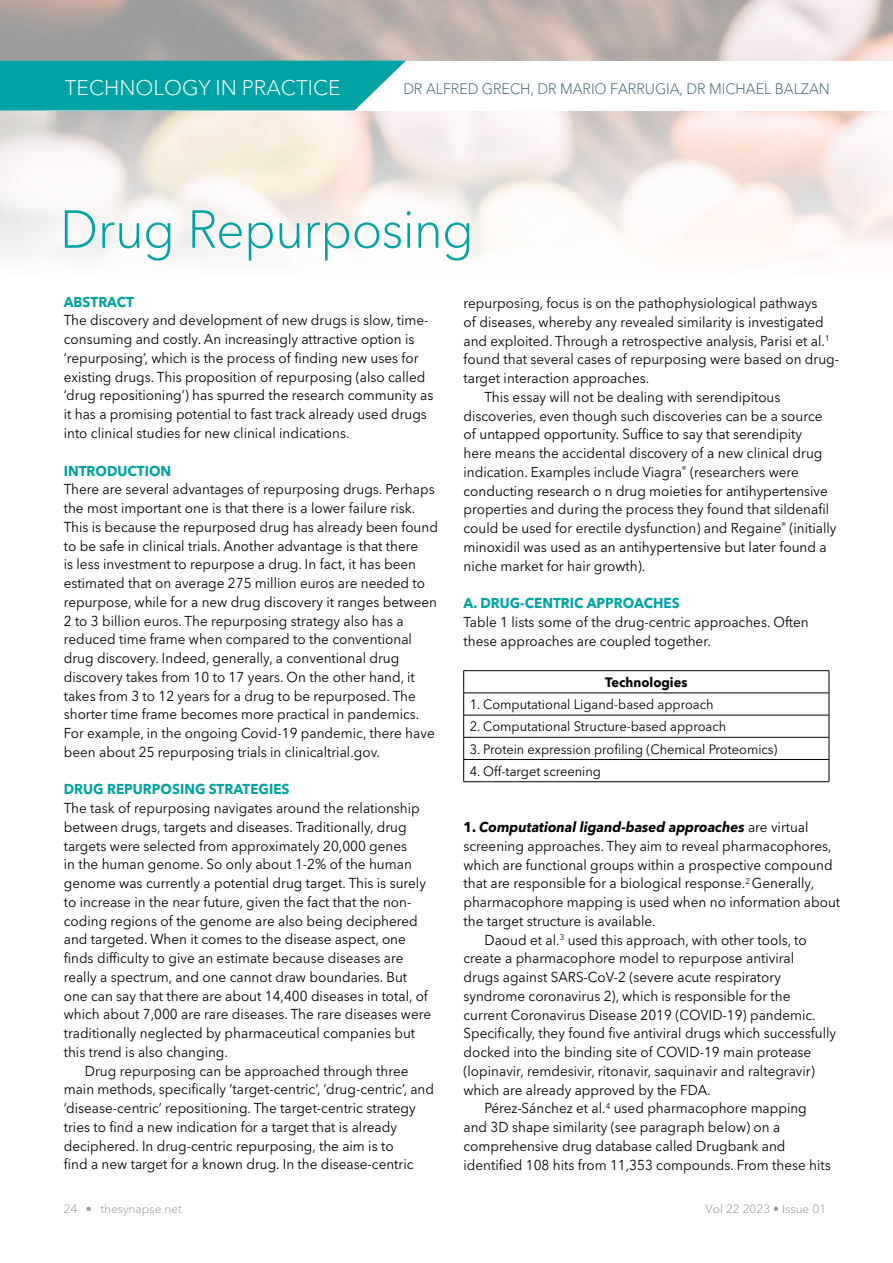
<style>
.page{position:relative;width:893px;height:1263px;background:#fff}
.page>*{position:absolute;margin:0;border:0;box-sizing:border-box;transform-origin:0 0}
.t1{font:300 52.95px "Avenir Next LT Pro";letter-spacing:-.015em;color:#00a2a4;scale:.95 1}
.t2{font:300 21px "Avenir Next LT Pro";color:#fff}
.t3{font:300 15px "Avenir Next LT Pro";color:#395f6f;scale:.95 1}
.t4{font:14.25px/18.8px "Avenir Next LT Pro";color:#000;scale:.95 1}
.t5{font:700 14.25px "Avenir Next LT Pro";color:#00a2a4;scale:.95 1}
.t6{font:italic 700 14.25px "Avenir Next LT Pro";color:#000;scale:.95 1}
.t7{font:13.5px "Avenir Next LT Pro";color:#000;scale:.95 1}
.t8{font:700 13.5px "Avenir Next LT Pro";color:#000;scale:.95 1}
.t9{font:300 12px "Avenir Next LT Pro";color:#939598}
.s1{font-style:normal}
.s2{font-weight:400;font-style:normal}
</style>
<div class="page">
<div style="left:0;top:61px;width:406px;height:49px;background:#00a2a4"></div>
<hr style="left:463px;top:670px;width:366px;height:1px;background:#000">
<svg style="left:463px;top:671px;width:367px;height:111px"></svg>
<hr style="left:463px;top:781px;width:366px;height:1px;background:#000">
<h2 class="t2" style="left:65px;top:70px;width:277px">TECHNOLOGY IN PRACTICE</h2>
<p class="t3" style="left:403px;top:76px;width:450px">DR ALFRED GRECH, DR MARIO FARRUGIA, DR MICHAEL BALZAN</p>
<h1 class="t1" style="left:60px;top:185px;width:437px">Drug Repurposing</h1>
<p class="t5" style="left:64px;top:293px;width:76px">ABSTRACT</p>
<p class="t4" style="left:64px;top:311px;width:390px">The discovery and development of new drugs is slow, time&shy;consuming and costly. An increasingly attractive option is ‘repurposing’, which is the process of finding new uses for existing drugs. This proposition of repurposing (also called ‘drug repositioning’) has spurred the research community as it has a promising potential to fast track already used drugs into clinical studies for new clinical indications.</p>
<p class="t5" style="left:64px;top:462px;width:115px">INTRODUCTION</p>
<p class="t4" style="left:64px;top:480px;width:395px">There are several advantages of repurposing drugs. Perhaps the most important one is that there is a lower failure risk.<br>This is because the repurposed drug has already been found to be safe in clinical trials. Another advantage is that there<br>is less investment to repurpose a drug. In fact, it has been estimated that on average 275 million euros are needed to repurpose, while for a new drug discovery it ranges between 2 to 3 billion euros. The repurposing strategy also has a reduced time frame when compared to the conventional drug discovery. Indeed, generally, a conventional drug discovery takes from 10 to 17 years. On the other hand, it takes from 3 to 12 years for a drug to be repurposed. The shorter time frame becomes more practical in pandemics.<br>For example, in the ongoing Covid-19 pandemic, there have been about 25 repurposing trials in clinicaltrial.gov.</p>
<p class="t5" style="left:64px;top:781px;width:239px">DRUG REPURPOSING STRATEGIES</p>
<p class="t4" style="left:64px;top:799px;width:376px">The task of repurposing navigates around the relationship</p>
<p class="t4" style="left:64px;top:817px;width:362px">between drugs, targets and diseases. Traditionally, drug</p>
<p class="t4" style="left:64px;top:836px;width:363px">targets were selected from approximately 20,000 genes</p>
<p class="t4" style="left:64px;top:855px;width:368px">in the human genome. So only about 1-2% of the human</p>
<p class="t4" style="left:64px;top:874px;width:383px">genome was currently a potential drug target. This is surely</p>
<p class="t4" style="left:64px;top:892px;width:367px">to increase in the near future, given the fact that the non-</p>
<p class="t4" style="left:64px;top:911px;width:374px">coding regions of the genome are also being deciphered</p>
<p class="t4" style="left:64px;top:930px;width:362px">and targeted. When it comes to the disease aspect, one</p>
<p class="t4" style="left:64px;top:949px;width:359px">finds difficulty to give an estimate because diseases are</p>
<p class="t4" style="left:64px;top:967px;width:363px">really a spectrum, and one cannot draw boundaries. But</p>
<p class="t4" style="left:64px;top:986px;width:385px">one can say that there are about 14,400 diseases in total, of</p>
<p class="t4" style="left:64px;top:1005px;width:388px">which about 7,000 are rare diseases. The rare diseases were</p>
<p class="t4" style="left:64px;top:1024px;width:371px">traditionally neglected by pharmaceutical companies but</p>
<p class="t4" style="left:64px;top:1042px;width:174px">this trend is also changing.</p>
<p class="t4" style="left:85px;top:1061px;width:342px">Drug repurposing can be approached through three</p>
<p class="t4" style="left:64px;top:1080px;width:391px">main methods, specifically ‘target-centric’, ‘drug-centric’, and</p>
<p class="t4" style="left:64px;top:1099px;width:372px">‘disease-centric’ repositioning. The target-centric strategy</p>
<p class="t4" style="left:64px;top:1117px;width:352px">tries to find a new indication for a target that is already</p>
<p class="t4" style="left:64px;top:1136px;width:349px">deciphered. In drug-centric repurposing, the aim is to</p>
<p class="t4" style="left:64px;top:1155px;width:370px">find a new target for a known drug. In the disease-centric</p>
<p class="t4" style="left:463px;top:294px;width:374px">repurposing, focus is on the pathophysiological pathways</p>
<p class="t4" style="left:463px;top:313px;width:381px">of diseases, whereby any revealed similarity is investigated</p>
<p class="t4" style="left:463px;top:331px;width:387px">and exploited. Through a retrospective analysis, Parisi et al.<sup>1</sup></p>
<p class="t4" style="left:463px;top:350px;width:397px">found that several cases of repurposing were based on drug-</p>
<p class="t4" style="left:463px;top:369px;width:197px">target interaction approaches.</p>
<p class="t4" style="left:484px;top:388px;width:313px">This essay will not be dealing with serendipitous</p>
<p class="t4" style="left:463px;top:406px;width:379px">discoveries, even though such discoveries can be a source</p>
<p class="t4" style="left:463px;top:425px;width:358px">of untapped opportunity. Suffice to say that serendipity</p>
<p class="t4" style="left:463px;top:444px;width:379px">here means the accidental discovery of a new clinical drug</p>
<p class="t4" style="left:463px;top:463px;width:355px">indication. Examples include Viagra<sup>®</sup> (researchers were</p>
<p class="t4" style="left:463px;top:481px;width:385px">conducting research o n drug moieties for antihypertensive</p>
<p class="t4" style="left:463px;top:500px;width:386px">properties and during the process they found that sildenafil</p>
<p class="t4" style="left:463px;top:519px;width:394px">could be used for erectile dysfunction) and Regaine<sup>®</sup> (initially</p>
<p class="t4" style="left:463px;top:538px;width:384px">minoxidil was used as an antihypertensive but later found a</p>
<p class="t4" style="left:463px;top:556px;width:193px">niche market for hair growth).</p>
<p class="t5" style="left:463px;top:594px;width:229px">A. DRUG-CENTRIC APPROACHES</p>
<p class="t4" style="left:463px;top:613px;width:365px">Table 1 lists some of the drug-centric approaches. Often these approaches are coupled together.</p>
<p class="t8" style="left:605px;top:674px;width:88px">Technologies</p>
<p class="t7" style="left:470px;top:696px;width:258px">1. Computational Ligand-based approach</p>
<p class="t7" style="left:470px;top:718px;width:272px">2. Computational Structure-based approach</p>
<p class="t7" style="left:470px;top:741px;width:325px">3. Protein expression profiling (Chemical Proteomics)</p>
<p class="t7" style="left:470px;top:763px;width:140px">4. Off-target screening</p>
<p class="t6" style="left:463px;top:815px;width:365px"><span class="s1">1.</span> Computational ligand-based approaches <span class="s2">are virtual</span></p>
<p class="t4" style="left:463px;top:836px;width:389px">screening approaches. They aim to reveal pharmacophores,</p>
<p class="t4" style="left:463px;top:855px;width:390px">which are functional groups within a prospective compound</p>
<p class="t4" style="left:463px;top:874px;width:371px">that are responsible for a biological response.<sup>2</sup> Generally,</p>
<p class="t4" style="left:463px;top:893px;width:398px">pharmacophore mapping is used when no information about</p>
<p class="t4" style="left:463px;top:911px;width:204px">the target structure is available.</p>
<p class="t4" style="left:484px;top:930px;width:341px">Daoud et al.<sup>3</sup> used this approach, with other tools, to</p>
<p class="t4" style="left:463px;top:949px;width:350px">create a pharmacophore model to repurpose antiviral</p>
<p class="t4" style="left:463px;top:968px;width:336px">drugs against SARS-CoV-2 (severe acute respiratory</p>
<p class="t4" style="left:463px;top:986px;width:346px">syndrome coronavirus 2), which is responsible for the</p>
<p class="t4" style="left:463px;top:1005px;width:372px">current Coronavirus Disease 2019 (COVID-19) pandemic.</p>
<p class="t4" style="left:463px;top:1024px;width:394px">Specifically, they found five antiviral drugs which successfully</p>
<p class="t4" style="left:463px;top:1043px;width:368px">docked into the binding site of COVID-19 main protease</p>
<p class="t4" style="left:463px;top:1061px;width:371px">(lopinavir, remdesivir, ritonavir, saquinavir and raltegravir)</p>
<p class="t4" style="left:463px;top:1080px;width:262px">which are already approved by the FDA.</p>
<p class="t4" style="left:484px;top:1099px;width:341px">Pérez-Sánchez et al.<sup>4</sup> used pharmacophore mapping</p>
<p class="t4" style="left:463px;top:1118px;width:335px">and 3D shape similarity (see paragraph below) on a</p>
<p class="t4" style="left:463px;top:1136px;width:340px">comprehensive drug database called Drugbank and</p>
<p class="t4" style="left:463px;top:1155px;width:388px">identified 108 hits from 11,353 compounds. From these hits</p>
<p class="t9" style="left:64px;top:1198px;width:120px">24 • thesynapse.net</p>
<p class="t9" style="left:705px;top:1198px;width:122px">Vol 22 2023 • Issue 01</p>
</div>
